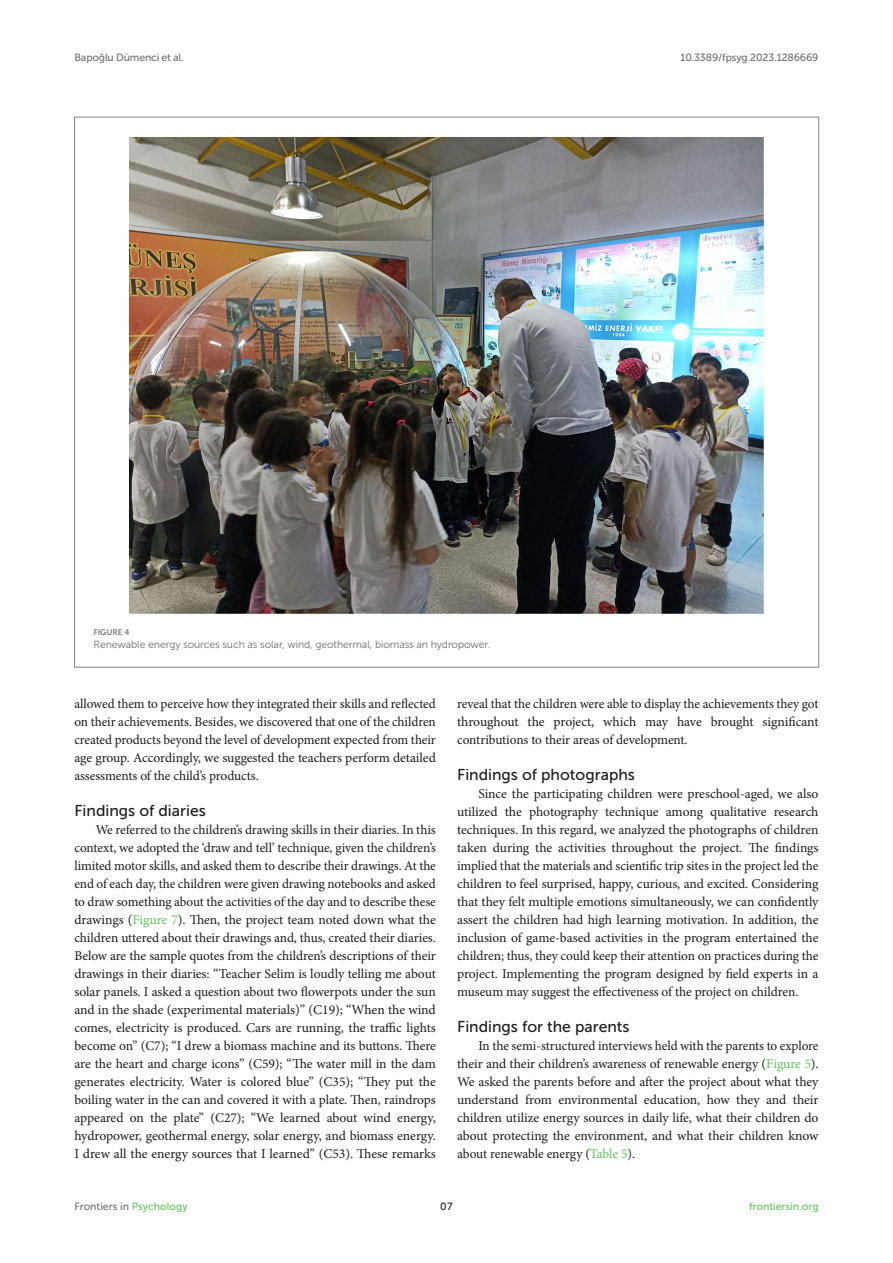
<style>
.page{position:relative;width:893px;height:1263px;background:#fff}
.page>*{position:absolute;margin:0;border:0;box-sizing:border-box;transform-origin:0 0}
.HEAD_3{font:15.75px "Museo Sans 500";color:#1b1c1b}
.TEXT_FLUSH{font:13.5px/18px "Minion Pro";letter-spacing:-.005em;color:#1b1c1b;text-align:justify}
.FIG_LEG{font:10.5px "Museo Sans 300";letter-spacing:-.01em;color:#706f70}
.t1{font:10.5px "Museo Sans 500";letter-spacing:-.015em;color:#706f70}
.t2{font:10.5px "Museo Sans 500";color:#65c161}
.t3{font:10.5px "Museo Sans 500";color:#1b1c1b}
.FIG_HD{font:8.25px "Museo Sans 700";letter-spacing:-.01em;color:#7e7f7f}
.s1{color:#65c161}
</style>
<div class="page">
<img style="left:128px;top:136px;width:636px;height:478px">
<p class="t1" style="left:74px;top:51px;width:111px">Bapoğlu Dümenci et al.</p>
<p class="t1" style="left:680px;top:51px;width:140px">10.3389/fpsyg.2023.1286669</p>
<p class="FIG_HD" style="left:94px;top:627px;width:37px">FIGURE 4</p>
<p class="FIG_LEG" style="left:94px;top:639px;width:398px">Renewable energy sources such as solar, wind, geothermal, biomass an hydropower.</p>
<p class="TEXT_FLUSH" style="left:74px;top:695px;width:363px">allowed them to perceive how they integrated their skills and reflected on their achievements. Besides, we discovered that one of the children created products beyond the level of development expected from their age group. Accordingly, we suggested the teachers perform detailed assessments of the child’s products.</p>
<p class="HEAD_3" style="left:74px;top:802px;width:133px">Findings of diaries</p>
<p class="TEXT_FLUSH" style="left:74px;top:821px;width:363px;text-indent:21px">We referred to the children’s drawing skills in their diaries. In this context, we adopted the ‘draw and tell’ technique, given the children’s limited motor skills, and asked them to describe their drawings. At the end of each day, the children were given drawing notebooks and asked to draw something about the activities of the day and to describe these drawings (<span class="s1">Figure 7</span>). Then, the project team noted down what the children uttered about their drawings and, thus, created their diaries.<br>Below are the sample quotes from the children’s descriptions of their drawings in their diaries: “Teacher Selim is loudly telling me about solar panels. I asked a question about two flowerpots under the sun and in the shade (experimental materials)” (C19); “When the wind comes, electricity is produced. Cars are running, the traffic lights become on” (C7); “I drew a biomass machine and its buttons. There are the heart and charge icons” (C59); “The water mill in the dam generates electricity. Water is colored blue” (C35); “They put the boiling water in the can and covered it with a plate. Then, raindrops appeared on the plate” (C27); “We learned about wind energy, hydropower, geothermal energy, solar energy, and biomass energy.<br>I drew all the energy sources that I learned” (C53). These remarks</p>
<p class="TEXT_FLUSH" style="left:457px;top:695px;width:363px">reveal that the children were able to display the achievements they got throughout the project, which may have brought significant contributions to their areas of development.</p>
<p class="HEAD_3" style="left:457px;top:766px;width:179px">Findings of photographs</p>
<p class="TEXT_FLUSH" style="left:457px;top:785px;width:363px;text-indent:21px">Since the participating children were preschool-aged, we also utilized the photography technique among qualitative research techniques. In this regard, we analyzed the photographs of children taken during the activities throughout the project. The findings implied that the materials and scientific trip sites in the project led the children to feel surprised, happy, curious, and excited. Considering that they felt multiple emotions simultaneously, we can confidently assert the children had high learning motivation. In addition, the inclusion of game-based activities in the program entertained the children; thus, they could keep their attention on practices during the project. Implementing the program designed by field experts in a museum may suggest the effectiveness of the project on children.</p>
<p class="HEAD_3" style="left:457px;top:1018px;width:174px">Findings for the parents</p>
<p class="TEXT_FLUSH" style="left:457px;top:1037px;width:363px;text-indent:21px">In the semi-structured interviews held with the parents to explore their and their children’s awareness of renewable energy (<span class="s1">Figure 5</span>).<br>We asked the parents before and after the project about what they understand from environmental education, how they and their children utilize energy sources in daily life, what their children do about protecting the environment, and what their children know about renewable energy (<span class="s1">Table 5</span>).</p>
<p class="t1" style="left:74px;top:1200px;width:115px">Frontiers in <span class="s1">Psychology</span></p>
<p class="t3" style="left:440px;top:1200px;width:14px">07</p>
<p class="t2" style="left:749px;top:1200px;width:71px">frontiersin.org</p>
</div>
